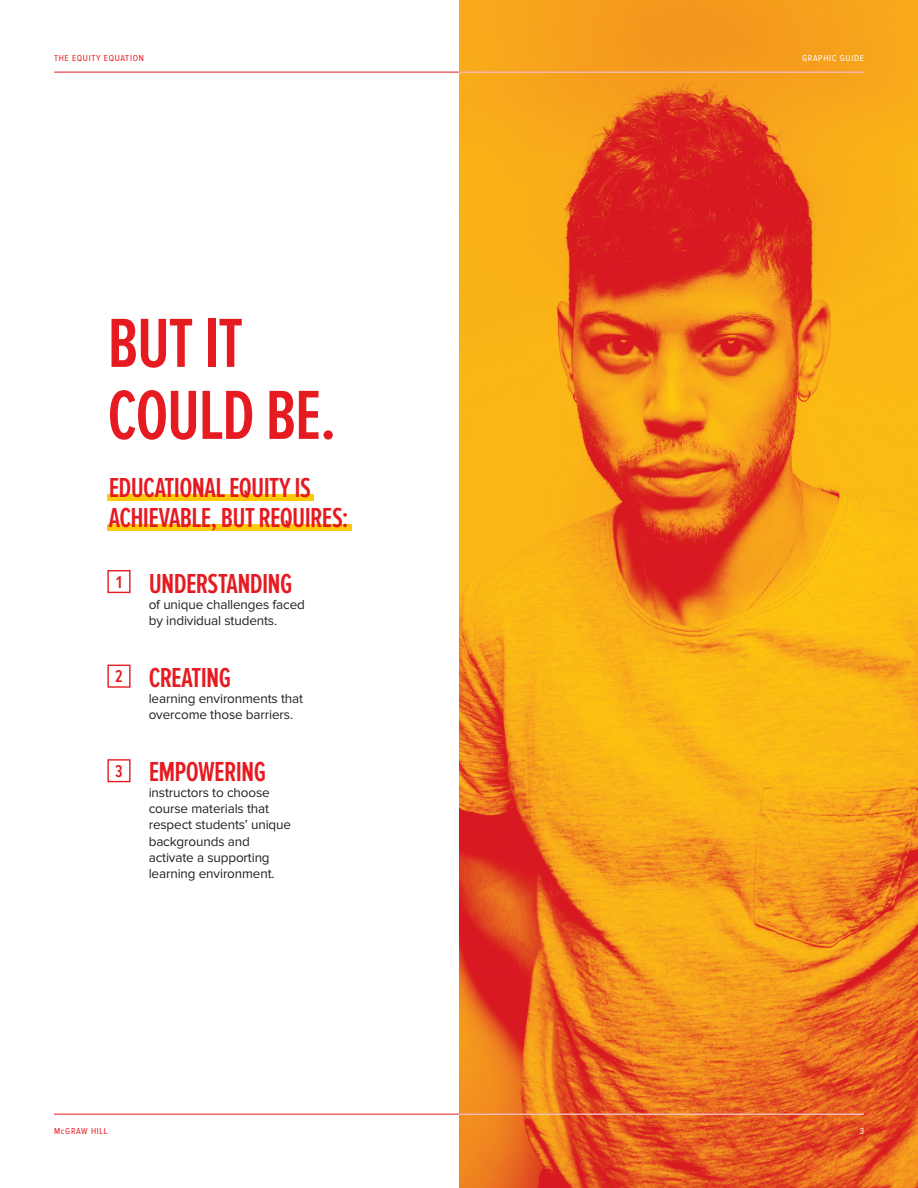
<style>
.page{position:relative;width:918px;height:1188px;background:#fff}
.page>*{position:absolute;margin:0;border:0;box-sizing:border-box;transform-origin:0 0}
.t1{font:600 72px/72px "Proxima Nova Ex Cn";letter-spacing:-.025em;color:#e51b21}
.New_Underline_Text{font:600 28.5px/30px "Proxima Nova Ex Cn";letter-spacing:-.025em;color:#e51b21}
.New_Underline_Text-2{font:600 17.7px "Proxima Nova Ex Cn";color:#e51b21}
.New_Underline_Text-3{font:13.5px/16.2px "Proxima Nova";letter-spacing:-.01em;color:#231f20}
.t2{font:9px "Proxima Nova Cond";letter-spacing:.075em;color:#e51b21}
.t3{font:9px "Proxima Nova Cond";letter-spacing:.075em;color:#fff}
</style>
<div class="page">
<img style="left:459px;top:0;width:459px;height:1188px">
<div style="left:107px;top:494px;width:207px;height:7px;background:#feca0a"></div>
<div style="left:107px;top:524px;width:245px;height:7px;background:#feca0a"></div>
<div style="left:107px;top:570px;width:24px;height:23px;border:1px solid #e51b21"></div>
<div style="left:107px;top:665px;width:24px;height:23px;border:1px solid #e51b21"></div>
<div style="left:107px;top:759px;width:24px;height:23px;border:1px solid #e51b21"></div>
<hr style="left:54px;top:72px;width:810px;height:1px;background:#e51b21">
<hr style="left:459px;top:72px;width:405px;height:1px;background:#fff">
<hr style="left:54px;top:1114px;width:810px;height:1px;background:#e51b21">
<hr style="left:459px;top:1114px;width:405px;height:1px;background:#fff">
<p class="t2" style="left:54px;top:53px;width:91px">THE EQUITY EQUATION</p>
<p class="t3" style="left:802px;top:53px;width:63px">GRAPHIC GUIDE</p>
<p class="t1" style="left:107px;top:309px;width:231px">BUT IT<br>COULD BE.</p>
<p class="New_Underline_Text" style="left:109px;top:473px;width:241px">EDUCATIONAL EQUITY IS<br>ACHIEVABLE, BUT REQUIRES:</p>
<p class="New_Underline_Text-2" style="left:116px;top:572px;width:7px">1</p>
<p class="New_Underline_Text" style="left:149px;top:569px;width:145px">UNDERSTANDING</p>
<p class="New_Underline_Text-3" style="left:149px;top:596px;width:158px">of unique challenges faced by individual students.</p>
<p class="New_Underline_Text-2" style="left:115px;top:667px;width:9px">2</p>
<p class="New_Underline_Text" style="left:149px;top:663px;width:84px">CREATING</p>
<p class="New_Underline_Text-3" style="left:149px;top:691px;width:156px">learning environments that overcome those barriers.</p>
<p class="New_Underline_Text-2" style="left:115px;top:761px;width:9px">3</p>
<p class="New_Underline_Text" style="left:149px;top:757px;width:119px">EMPOWERING</p>
<p class="New_Underline_Text-3" style="left:149px;top:785px;width:144px">instructors to choose course materials that respect students’ unique backgrounds and activate a supporting learning environment.</p>
<p class="t2" style="left:54px;top:1126px;width:55px">McGRAW HILL</p>
<p class="t3" style="left:860px;top:1126px;width:6px">3</p>
</div>
